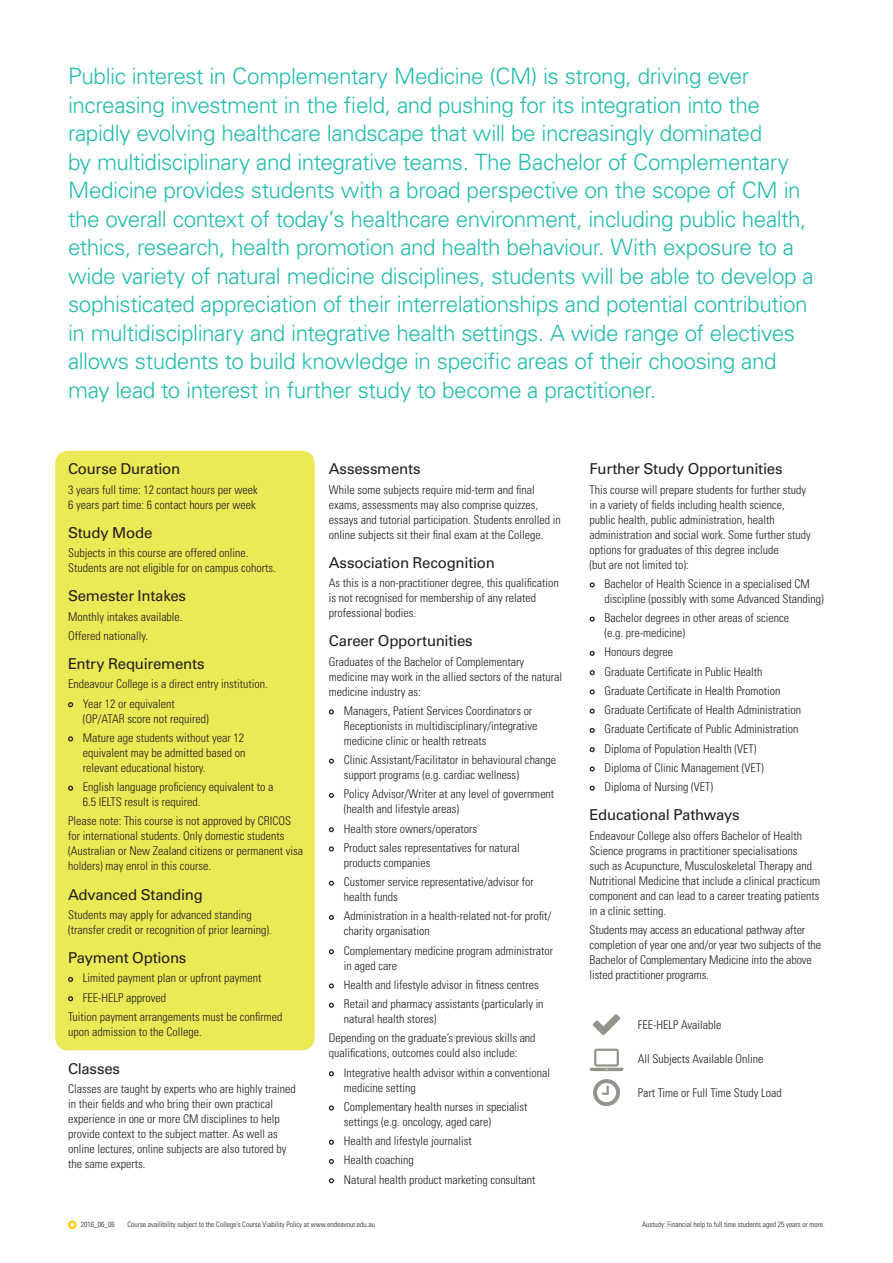
<style>
.page{position:relative;width:893px;height:1263px;background:#fff}
.page>*{position:absolute;margin:0;border:0;box-sizing:border-box;transform-origin:0 0}
.t1{font:300 22.5px/28.5px "Univers LT Std";letter-spacing:-.02em;color:#22bcac}
.t2{font:15px "Univers LT Std";letter-spacing:-.015em;color:#231f20}
.t3{font:300 condensed 12px/15px "Univers LT Std";color:#231f20}
.t4{font:300 condensed 7.5px "Univers LT Std";color:#231f20}
</style>
<div class="page">
<div style="left:68px;top:1220px;width:9px;height:9px;border:2px solid #feca0a;border-radius:50%"></div>
<div style="left:55px;top:451px;width:260px;height:599px;background:#eae956;border-radius:13px"></div>
<svg style="left:68px;top:702px;width:5px;height:5px"></svg>
<svg style="left:68px;top:736px;width:5px;height:5px"></svg>
<svg style="left:68px;top:786px;width:5px;height:5px"></svg>
<svg style="left:68px;top:977px;width:5px;height:5px"></svg>
<svg style="left:68px;top:996px;width:5px;height:5px"></svg>
<svg style="left:329px;top:709px;width:5px;height:5px"></svg>
<svg style="left:329px;top:759px;width:5px;height:5px"></svg>
<svg style="left:329px;top:793px;width:5px;height:5px"></svg>
<svg style="left:329px;top:827px;width:5px;height:5px"></svg>
<svg style="left:329px;top:846px;width:5px;height:5px"></svg>
<svg style="left:329px;top:881px;width:5px;height:5px"></svg>
<svg style="left:329px;top:915px;width:5px;height:5px"></svg>
<svg style="left:329px;top:949px;width:5px;height:5px"></svg>
<svg style="left:329px;top:983px;width:5px;height:5px"></svg>
<svg style="left:329px;top:1003px;width:5px;height:5px"></svg>
<svg style="left:329px;top:1071px;width:5px;height:5px"></svg>
<svg style="left:329px;top:1105px;width:5px;height:5px"></svg>
<svg style="left:329px;top:1140px;width:5px;height:5px"></svg>
<svg style="left:329px;top:1159px;width:5px;height:5px"></svg>
<svg style="left:329px;top:1178px;width:5px;height:5px"></svg>
<svg style="left:590px;top:582px;width:5px;height:5px"></svg>
<svg style="left:590px;top:617px;width:5px;height:5px"></svg>
<svg style="left:590px;top:651px;width:5px;height:5px"></svg>
<svg style="left:590px;top:670px;width:5px;height:5px"></svg>
<svg style="left:590px;top:689px;width:5px;height:5px"></svg>
<svg style="left:590px;top:709px;width:5px;height:5px"></svg>
<svg style="left:590px;top:728px;width:5px;height:5px"></svg>
<svg style="left:590px;top:747px;width:5px;height:5px"></svg>
<svg style="left:590px;top:766px;width:5px;height:5px"></svg>
<svg style="left:590px;top:786px;width:5px;height:5px"></svg>
<svg style="left:590px;top:1048px;width:33px;height:23px"></svg>
<svg style="left:593px;top:1079px;width:27px;height:27px"></svg>
<svg style="left:593px;top:1014px;width:27px;height:21px"></svg>
<p class="t1" style="left:68px;top:62px;width:747px">Public interest in Complementary Medicine (CM) is strong, driving ever increasing investment in the field, and pushing for its integration into the rapidly evolving healthcare landscape that will be increasingly dominated<br>by multidisciplinary and integrative teams. The Bachelor of Complementary Medicine provides students with a broad perspective on the scope of CM in the overall context of today’s healthcare environment, including public health, ethics, research, health promotion and health behaviour. With exposure to a wide variety of natural medicine disciplines, students will be able to develop a sophisticated appreciation of their interrelationships and potential contribution in multidisciplinary and integrative health settings. A wide range of electives allows students to build knowledge in specific areas of their choosing and may lead to interest in further study to become a practitioner.</p>
<p class="t2" style="left:68px;top:460px;width:114px">Course Duration</p>
<p class="t3" style="left:68px;top:482px;width:191px">3 years full time: 12 contact hours per week<br>6 years part time: 6 contact hours per week</p>
<p class="t2" style="left:68px;top:524px;width:86px">Study Mode</p>
<p class="t3" style="left:68px;top:545px;width:209px">Subjects in this course are offered online.<br>Students are not eligible for on campus cohorts.</p>
<p class="t2" style="left:68px;top:587px;width:120px">Semester Intakes</p>
<p class="t3" style="left:68px;top:607px;width:116px;line-height:19.2px">Monthly intakes available.<br>Offered nationally.</p>
<p class="t2" style="left:68px;top:655px;width:138px">Entry Requirements</p>
<p class="t3" style="left:83px;top:675px;width:187px;line-height:19.2px;text-indent:-15px">Endeavour College is a direct entry institution.<br>Year 12 or equivalent</p>
<p class="t3" style="left:83px;top:709px;width:163px;line-height:19.2px">(OP/ATAR score not required)<br>Mature age students without year 12</p>
<p class="t3" style="left:83px;top:745px;width:164px">equivalent may be admitted based on relevant educational history.</p>
<p class="t3" style="left:83px;top:779px;width:192px">English language proficiency equivalent to a<br>6.5 IELTS result is required.</p>
<p class="t3" style="left:68px;top:814px;width:237px">Please note: This course is not approved by CRICOS for international students. Only domestic students (Australian or New Zealand citizens or permanent visa holders) may enrol in this course.</p>
<p class="t2" style="left:68px;top:885px;width:136px">Advanced Standing</p>
<p class="t3" style="left:68px;top:907px;width:205px">Students may apply for advanced standing (transfer credit or recognition of prior learning).</p>
<p class="t2" style="left:68px;top:949px;width:120px">Payment Options</p>
<p class="t3" style="left:83px;top:971px;width:180px">Limited payment plan or upfront payment</p>
<p class="t3" style="left:83px;top:990px;width:85px">FEE-HELP approved</p>
<p class="t3" style="left:68px;top:1009px;width:216px">Tuition payment arrangements must be confirmed</p>
<p class="t3" style="left:68px;top:1024px;width:135px">upon admission to the College.</p>
<p class="t2" style="left:68px;top:1059px;width:54px">Classes</p>
<p class="t3" style="left:68px;top:1081px;width:229px">Classes are taught by experts who are highly trained in their fields and who bring their own practical experience in one or more CM disciplines to help provide context to the subject matter. As well as online lectures, online subjects are also tutored by the same experts.</p>
<p class="t2" style="left:329px;top:460px;width:93px">Assessments</p>
<p class="t3" style="left:329px;top:482px;width:233px">While some subjects require mid-term and final exams, assessments may also comprise quizzes, essays and tutorial participation. Students enrolled in online subjects sit their final exam at the College.</p>
<p class="t2" style="left:329px;top:554px;width:168px">Association Recognition</p>
<p class="t3" style="left:329px;top:575px;width:231px">As this is a non-practitioner degree, this qualification is not recognised for membership of any related professional bodies.</p>
<p class="t2" style="left:329px;top:632px;width:145px">Career Opportunities</p>
<p class="t3" style="left:329px;top:654px;width:235px">Graduates of the Bachelor of Complementary medicine may work in the allied sectors of the natural medicine industry as:</p>
<p class="t3" style="left:344px;top:703px;width:195px">Managers, Patient Services Coordinators or<br>Receptionists in multidisciplinary/integrative medicine clinic or health retreats</p>
<p class="t3" style="left:344px;top:752px;width:214px">Clinic Assistant/Facilitator in behavioural change support programs (e.g. cardiac wellness)</p>
<p class="t3" style="left:344px;top:787px;width:212px">Policy Advisor/Writer at any level of government (health and lifestyle areas)</p>
<p class="t3" style="left:344px;top:819px;width:177px;line-height:19.2px">Health store owners/operators<br>Product sales representatives for natural</p>
<p class="t3" style="left:344px;top:853px;width:191px;line-height:19.2px">products companies<br>Customer service representative/advisor for</p>
<p class="t3" style="left:344px;top:887px;width:209px;line-height:19.2px">health funds<br>Administration in a health-related not-for profit/</p>
<p class="t3" style="left:344px;top:922px;width:211px;line-height:19.2px">charity organisation<br>Complementary medicine program administrator</p>
<p class="t3" style="left:344px;top:956px;width:201px;line-height:19.2px">in aged care<br>Health and lifestyle advisor in fitness centres<br>Retail and pharmacy assistants (particularly in</p>
<p class="t3" style="left:329px;top:1009px;width:208px;line-height:19.2px;text-indent:15px">natural health stores)<br>Depending on the graduate’s previous skills and</p>
<p class="t3" style="left:344px;top:1044px;width:208px;line-height:19.2px;text-indent:-15px">qualifications, outcomes could also include:<br>Integrative health advisor within a conventional</p>
<p class="t3" style="left:344px;top:1078px;width:185px;line-height:19.2px">medicine setting<br>Complementary health nurses in specialist</p>
<p class="t3" style="left:344px;top:1112px;width:193px;line-height:19.2px">settings (e.g. oncology, aged care)<br>Health and lifestyle journalist<br>Health coaching<br>Natural health product marketing consultant</p>
<p class="t4" style="left:81px;top:1220px;width:36px">2016_06_06</p>
<p class="t4" style="left:128px;top:1220px;width:249px">Course availibility subject to the College’s Course Viability Policy at www.endeavour.edu.au</p>
<p class="t2" style="left:590px;top:460px;width:194px">Further Study Opportunities</p>
<p class="t3" style="left:590px;top:482px;width:223px">This course will prepare students for further study in a variety of fields including health science, public health, public administration, health administration and social work. Some further study options for graduates of this degree include<br>(but are not limited to):</p>
<p class="t3" style="left:604px;top:576px;width:221px">Bachelor of Health Science in a specialised CM discipline (possibly with some Advanced Standing)</p>
<p class="t3" style="left:604px;top:610px;width:186px">Bachelor degrees in other areas of science (e.g. pre-medicine)</p>
<p class="t3" style="left:604px;top:642px;width:198px;line-height:19.2px">Honours degree<br>Graduate Certificate in Public Health Graduate Certificate in Health Promotion Graduate Certificate of Health Administration Graduate Certificate of Public Administration Diploma of Population Health (VET)<br>Diploma of Clinic Management (VET)<br>Diploma of Nursing (VET)</p>
<p class="t2" style="left:590px;top:806px;width:151px">Educational Pathways</p>
<p class="t3" style="left:590px;top:828px;width:232px">Endeavour College also offers Bachelor of Health Science programs in practitioner specialisations such as Acupuncture, Musculoskeletal Therapy and Nutritional Medicine that include a clinical practicum component and can lead to a career treating patients in a clinic setting.</p>
<p class="t3" style="left:590px;top:922px;width:233px">Students may access an educational pathway after completion of year one and/or year two subjects of the Bachelor of Complementary Medicine into the above listed practitioner programs.</p>
<p class="t3" style="left:638px;top:1017px;width:85px">FEE-HELP Available</p>
<p class="t3" style="left:638px;top:1051px;width:127px">All Subjects Available Online</p>
<p class="t3" style="left:638px;top:1085px;width:146px">Part Time or Full Time Study Load</p>
<p class="t4" style="left:642px;top:1220px;width:184px">Austudy: Financial help to full time students aged 25 years or more.</p>
</div>
